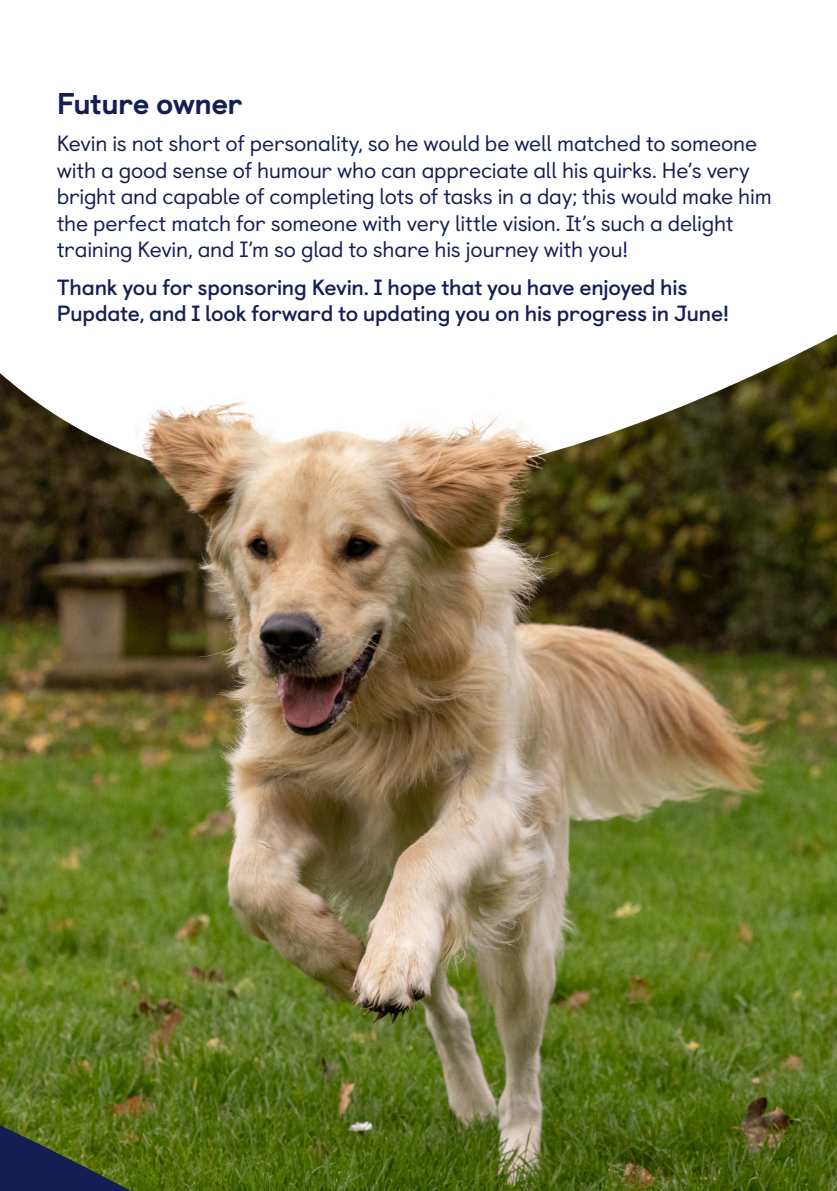
<style>
.page{position:relative;width:837px;height:1191px;background:#fff}
.page>*{position:absolute;margin:0;border:0;box-sizing:border-box;transform-origin:0 0}
.p_main{font:800 30px "Castledown";letter-spacing:-.02em;color:#151e53}
.p_main-2{font:22px/26.4px "Castledown";letter-spacing:-.01em;color:#151e53}
.p_main-3{font:700 22px/26.4px "Castledown";letter-spacing:-.01em;color:#151e53}
</style>
<div class="page">
<img style="left:0;top:605px;width:836px;height:586px">
<svg style="left:0;top:334px;width:836px;height:271px"></svg>
<svg style="left:0;top:1034px;width:285px;height:157px;background:#52661f"></svg>
<img style="left:136px;top:334px;width:582px;height:503px">
<p class="p_main" style="left:57px;top:79px;width:187px">Future owner</p>
<p class="p_main-2" style="left:57px;top:129px;width:716px">Kevin is not short of personality, so he would be well matched to someone with a good sense of humour who can appreciate all his quirks. He’s very bright and capable of completing lots of tasks in a day; this would make him the perfect match for someone with very little vision. It’s such a delight training Kevin, and I’m so glad to share his journey with you!</p>
<p class="p_main-3" style="left:57px;top:272px;width:673px">Thank you for sponsoring Kevin. I hope that you have enjoyed his<br>Pupdate, and I look forward to updating you on his progress in June!</p>
</div>
